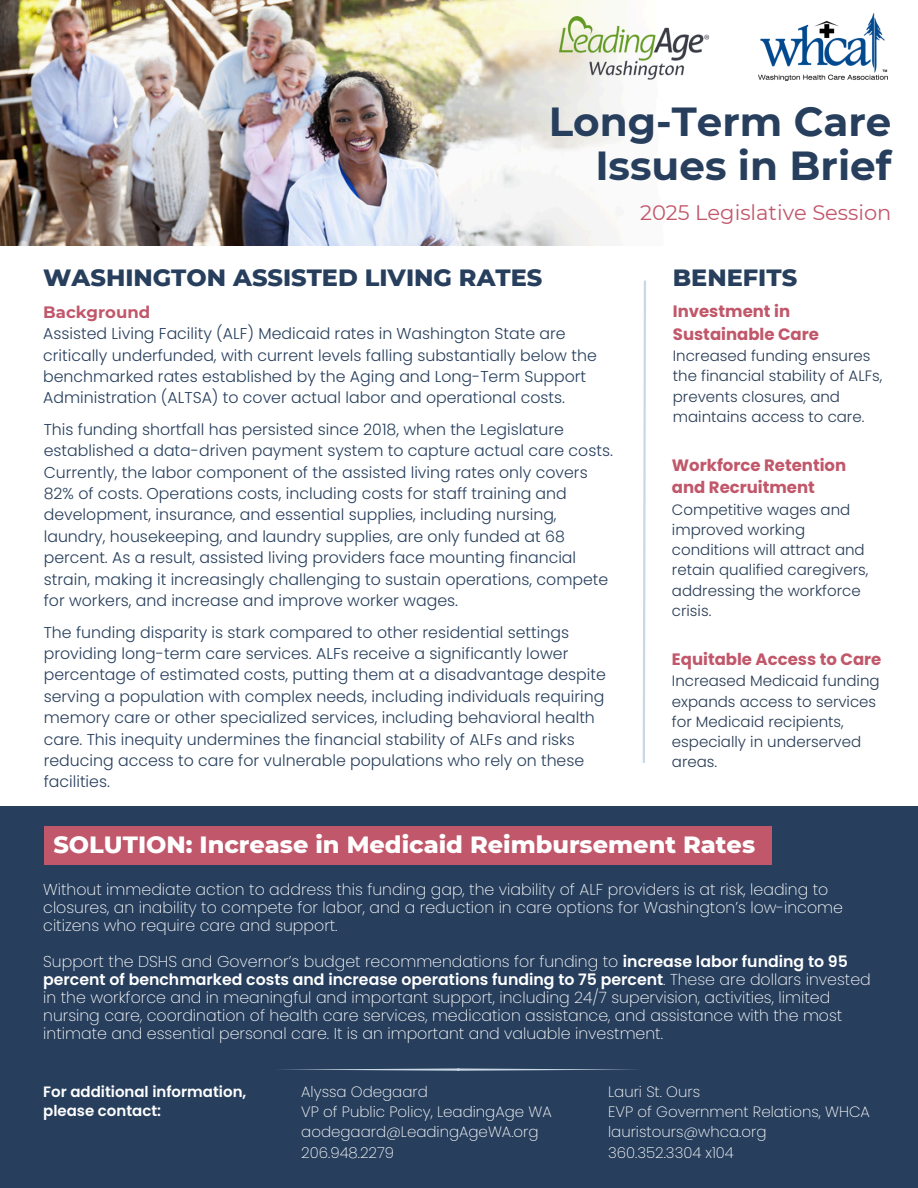
<style>
.page{position:relative;width:918px;height:1188px;background:#fff}
.page>*{position:absolute;margin:0;border:0;box-sizing:border-box;transform-origin:0 0}
.t1{font:700 40.5px/43.8px "Montserrat";color:#273f5d;text-align:right}
.t2{font:800 24px "Montserrat";color:#fff}
.t3{font:800 24px "Montserrat";color:#273f5d}
.t4{font:21px "Montserrat";color:#c1576a}
.t5{font:700 16.5px/22.5px "Poppins";color:#c1576a}
.t6{font:700 16.5px "Montserrat";color:#c1576a}
.t7{font:300 15.75px/21.3px "Poppins";color:#273f5d}
.t8{font:200 15.75px/18px "Poppins";color:#fff}
.t9{font:300 15px/20.2px "Poppins";color:#283c55}
.t10{font:200 15px/20.2px "Poppins";color:#fff}
.t11{font:600 15px/19.2px "Poppins";color:#fff}
.s1{font-weight:600}
</style>
<div class="page">
<svg style="left:642px;top:280px;width:4px;height:483px"></svg>
<div style="left:0;top:806px;width:918px;height:382px;background:#273f5d"></div>
<svg style="left:280px;top:1068px;width:356px;height:3px"></svg>
<img style="left:0;top:0;width:710px;height:245px">
<img style="left:758px;top:14px;width:129px;height:66px">
<img style="left:559px;top:17px;width:150px;height:64px">
<div style="left:44px;top:826px;width:728px;height:38px;background:#c1576a"></div>
<p class="t1" style="left:549px;top:100px;width:344px">Long-Term Care<br>Issues in Brief</p>
<p class="t4" style="left:640px;top:199px;width:253px">2025 Legislative Session</p>
<p class="t3" style="left:43px;top:262px;width:501px">WASHINGTON ASSISTED LIVING RATES</p>
<p class="t6" style="left:43px;top:302px;width:108px">Background</p>
<p class="t7" style="left:43px;top:323px;width:555px">Assisted Living Facility (ALF) Medicaid rates in Washington State are critically underfunded, with current levels falling substantially below the benchmarked rates established by the Aging and Long-Term Support Administration (ALTSA) to cover actual labor and operational costs.</p>
<h3 class="t7" style="left:44px;top:419px;width:571px">This funding shortfall has persisted since 2018, when the Legislature established a data-driven payment system to capture actual care costs.<br>Currently, the labor component of the assisted living rates only covers 82% of costs. Operations costs, including costs for staff training and development, insurance, and essential supplies, including nursing, laundry, housekeeping, and laundry supplies, are only funded at 68 percent. As a result, assisted living providers face mounting financial strain, making it increasingly challenging to sustain operations, compete for workers, and increase and improve worker wages.</h3>
<p class="t7" style="left:44px;top:622px;width:564px">The funding disparity is stark compared to other residential settings providing long-term care services. ALFs receive a significantly lower percentage of estimated costs, putting them at a disadvantage despite serving a population with complex needs, including individuals requiring memory care or other specialized services, including behavioral health care. This inequity undermines the financial stability of ALFs and risks reducing access to care for vulnerable populations who rely on these facilities.</p>
<h1 class="t3" style="left:673px;top:263px;width:126px">BENEFITS</h1>
<h4 class="t5" style="left:673px;top:300px;width:148px">Investment in<br>Sustainable Care</h4>
<h2 class="t9" style="left:673px;top:346px;width:211px">Increased funding ensures the financial stability of ALFs, prevents closures, and maintains access to care.</h2>
<h2 class="t5" style="left:672px;top:454px;width:176px">Workforce Retention and Recruitment</h2>
<p class="t9" style="left:672px;top:499px;width:198px">Competitive wages and improved working conditions will attract and retain qualified caregivers, addressing the workforce crisis.</p>
<h5 class="t5" style="left:672px;top:648px;width:211px">Equitable Access to Care</h5>
<p class="t9" style="left:672px;top:671px;width:209px">Increased Medicaid funding expands access to services for Medicaid recipients, especially in underserved areas.</p>
<p class="t2" style="left:53px;top:830px;width:703px">SOLUTION: Increase in Medicaid Reimbursement Rates</p>
<p class="t8" style="left:43px;top:880px;width:801px">Without immediate action to address this funding gap, the viability of ALF providers is at risk, leading to closures, an inability to compete for labor, and a reduction in care options for Washington’s low-income citizens who require care and support.</p>
<p class="t8" style="left:43px;top:952px;width:829px">Support the DSHS and Governor’s budget recommendations for funding to <span class="s1">increase labor funding to 95 percent of benchmarked costs and increase operations funding to 75 percent</span>. These are dollars invested in the workforce and in meaningful and important support, including 24/7 supervision, activities, limited nursing care, coordination of health care services, medication assistance, and assistance with the most intimate and essential personal care. It is an important and valuable investment.</p>
<p class="t11" style="left:43px;top:1082px;width:205px">For additional information, please contact:</p>
<p class="t10" style="left:301px;top:1082px;width:128px">Alyssa Odegaard</p>
<p class="t10" style="left:301px;top:1102px;width:252px">VP of Public Policy, LeadingAge WA</p>
<p class="t10" style="left:301px;top:1122px;width:239px">aodegaard@LeadingAgeWA.org</p>
<p class="t10" style="left:301px;top:1142px;width:94px">206.948.2279</p>
<h5 class="t10" style="left:608px;top:1082px;width:94px">Lauri St. Ours</h5>
<p class="t10" style="left:608px;top:1102px;width:263px">EVP of Government Relations, WHCA lauristours@whca.org</p>
<p class="t10" style="left:608px;top:1142px;width:127px">360.352.3304 x104</p>
</div>
